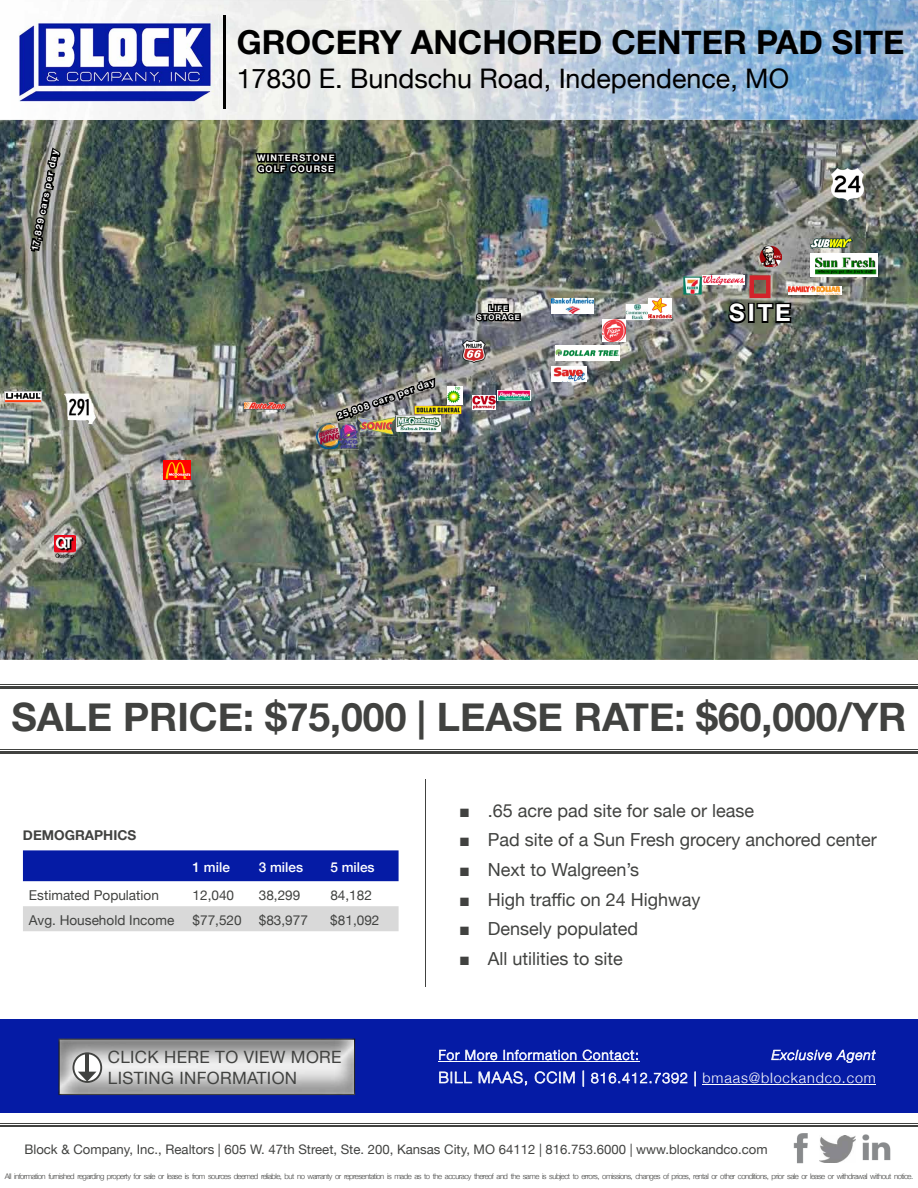
<style>
.page{position:relative;width:918px;height:1188px;background:#fff}
.page>*{position:absolute;margin:0;border:0;box-sizing:border-box;transform-origin:0 0}
.t1{font:700 39.15px "Helvetica Neue";color:#414240}
.t2{font:700 33px "Helvetica Neue";color:#000}
.t3{font:26.85px "Helvetica Neue";color:#000}
.t4{font:700 24px "Helvetica Neue";color:#fff}
.t5{font:18px "Helvetica Neue";color:#414240}
.t6{font:16.95px/20.7px "Helvetica Neue";letter-spacing:.02em;color:#414240}
.t7{font:300 14.4px "Helvetica Neue";letter-spacing:.06em;color:#fff}
.t8{font:13.65px "Helvetica Neue";color:#414240}
.t9{font:300 13.65px "Helvetica Neue";letter-spacing:.06em;color:#fff}
.t10{font:500 13.65px "Helvetica Neue";color:#fff}
.t11{font:italic 300 13.65px "Helvetica Neue";letter-spacing:.06em;color:#fff}
.t12{font:700 13.65px "Helvetica Neue";color:#414240}
.t13{font:13.2px "Helvetica Neue";color:#414240}
.t14{font:700 9px/10.8px "Helvetica Neue";letter-spacing:.12em;color:#fff}
.t15{font:300 7.8px "Helvetica Neue";letter-spacing:-.07em;color:#414240}
.t16{font:700 7.65px/9.3px "Helvetica Neue";letter-spacing:.12em;color:#fff;text-align:center}
.s1{font-family:"Arial"}
.s2{font-size:15.6px}
</style>
<div class="page">
<hr style="left:0;top:1125px;width:918px;height:1px;background:#414240">
<hr style="left:0;top:1123px;width:918px;height:1px;background:#414240">
<img style="left:862px;top:1134px;width:29px;height:27px">
<img style="left:819px;top:1136px;width:37px;height:27px">
<img style="left:793px;top:1133px;width:15px;height:31px">
<div style="left:0;top:1019px;width:918px;height:94px;background:#051ba5"></div>
<img style="left:0;top:120px;width:918px;height:540px">
<img style="left:123px;top:0;width:795px;height:40px">
<img style="left:204px;top:40px;width:714px;height:80px">
<hr style="left:223px;top:15px;width:3px;height:94px;background:#000">
<img style="left:18px;top:15px;width:200px;height:90px">
<hr style="left:0;top:686px;width:918px;height:3px;background:#414240">
<hr style="left:0;top:684px;width:918px;height:1px;background:#414240">
<hr style="left:0;top:751px;width:918px;height:3px;background:#414240">
<hr style="left:0;top:749px;width:918px;height:1px;background:#414240">
<hr style="left:425px;top:780px;width:1px;height:207px;background:#414240">
<div style="left:23px;top:850px;width:376px;height:31px;background:#051ba5"></div>
<div style="left:23px;top:906px;width:376px;height:25px;background:#d9d9d9"></div>
<hr style="left:438px;top:1061px;width:202px;height:1px;background:#fff">
<hr style="left:703px;top:1084px;width:173px;height:1px;background:#fff">
<svg style="left:439px;top:1050px;width:58px;height:10px"></svg>
<svg style="left:504px;top:1050px;width:73px;height:10px"></svg>
<svg style="left:583px;top:1050px;width:55px;height:10px"></svg>
<svg style="left:771px;top:1050px;width:105px;height:13px"></svg>
<svg style="left:439px;top:1072px;width:33px;height:11px"></svg>
<svg style="left:479px;top:1071px;width:48px;height:15px"></svg>
<svg style="left:535px;top:1071px;width:40px;height:13px"></svg>
<svg style="left:583px;top:1070px;width:1px;height:17px"></svg>
<svg style="left:591px;top:1073px;width:96px;height:11px"></svg>
<svg style="left:695px;top:1071px;width:1px;height:15px"></svg>
<svg style="left:712px;top:1073px;width:154px;height:10px"></svg>
<img style="left:59px;top:1039px;width:296px;height:56px">
<svg style="left:72px;top:1052px;width:30px;height:31px"></svg>
<svg style="left:238px;top:30px;width:164px;height:24px"></svg>
<svg style="left:411px;top:30px;width:190px;height:24px;background:#d6dbe0"></svg>
<svg style="left:613px;top:30px;width:133px;height:24px;background:#9fbdda"></svg>
<svg style="left:758px;top:30px;width:63px;height:24px;background:#8bb6da"></svg>
<svg style="left:833px;top:30px;width:70px;height:24px;background:#85aad2"></svg>
<svg style="left:239px;top:69px;width:7px;height:19px"></svg>
<svg style="left:253px;top:69px;width:57px;height:19px"></svg>
<svg style="left:321px;top:69px;width:19px;height:19px"></svg>
<svg style="left:352px;top:69px;width:118px;height:19px;background:#e5e7e4"></svg>
<svg style="left:482px;top:69px;width:67px;height:23px;background:#d9dbe0"></svg>
<svg style="left:561px;top:69px;width:175px;height:24px;background:#abc3dd"></svg>
<svg style="left:747px;top:69px;width:41px;height:20px"></svg>
<svg style="left:255px;top:153px;width:81px;height:21px;background:#111410"></svg>
<svg style="left:30px;top:148px;width:30px;height:104px;background:#62645b"></svg>
<img style="left:63px;top:392px;width:34px;height:34px">
<img style="left:831px;top:168px;width:33px;height:33px">
<img style="left:435px;top:406px;width:27px;height:8px">
<img style="left:245px;top:397px;width:42px;height:15px">
<img style="left:163px;top:461px;width:28px;height:18px">
<img style="left:317px;top:423px;width:42px;height:27px">
<img style="left:435px;top:415px;width:6px;height:16px">
<img style="left:338px;top:436px;width:3px;height:13px">
<img style="left:336px;top:378px;width:99px;height:58px">
<img style="left:472px;top:395px;width:24px;height:15px">
<img style="left:54px;top:535px;width:21px;height:23px">
<svg style="left:476px;top:304px;width:45px;height:17px"></svg>
<img style="left:5px;top:391px;width:36px;height:11px">
<img style="left:551px;top:367px;width:35px;height:14px">
<img style="left:447px;top:386px;width:15px;height:19px">
<img style="left:462px;top:340px;width:24px;height:23px">
<img style="left:555px;top:346px;width:64px;height:14px">
<img style="left:602px;top:319px;width:24px;height:23px">
<img style="left:552px;top:299px;width:42px;height:14px">
<img style="left:626px;top:304px;width:22px;height:16px">
<img style="left:648px;top:298px;width:24px;height:20px">
<svg style="left:648px;top:304px;width:3px;height:16px"></svg>
<img style="left:498px;top:390px;width:32px;height:10px">
<svg style="left:728px;top:275px;width:63px;height:48px;background:#614f49"></svg>
<img style="left:683px;top:275px;width:19px;height:20px">
<img style="left:788px;top:287px;width:53px;height:8px">
<img style="left:760px;top:246px;width:21px;height:20px">
<img style="left:810px;top:237px;width:42px;height:12px">
<img style="left:702px;top:285px;width:43px;height:1px">
<img style="left:702px;top:275px;width:43px;height:10px">
<img style="left:810px;top:253px;width:68px;height:23px">
<p class="t14" style="left:29px;top:250px;width:104px;rotate:-78deg">17,829 cars per day</p>
<h2 class="t2" style="left:237px;top:16px;width:669px">GROCERY ANCHORED CENTER PAD SITE</h2>
<h3 class="t3" style="left:237px;top:59px;width:554px">17830 E. Bundschu Road, Independence, MO</h3>
<p class="t14" style="left:257px;top:153px;width:79px">WINTERSTONE<br>GOLF COURSE</p>
<p class="t14" style="left:336px;top:411px;width:104px;rotate:-20deg">25,808 cars per day</p>
<p class="t16" style="left:477px;top:304px;width:44px">LIFE<br>STORAGE</p>
<h3 class="t4" style="left:729px;top:294px;width:63px">SITE</h3>
<h1 class="t1" style="left:11px;top:687px;width:897px">SALE PRICE: $75,000 | LEASE RATE: $60,000/YR</h1>
<h3 class="t12" style="left:23px;top:824px;width:115px">DEMOGRAPHICS</h3>
<h3 class="t10" style="left:193px;top:857px;width:39px">1 mile</h3>
<h3 class="t10" style="left:259px;top:857px;width:46px">3 miles</h3>
<h3 class="t10" style="left:330px;top:857px;width:46px">5 miles</h3>
<h3 class="t8" style="left:29px;top:885px;width:131px">Estimated Population</h3>
<h3 class="t8" style="left:193px;top:885px;width:43px">12,040</h3>
<h3 class="t8" style="left:259px;top:885px;width:43px">38,299</h3>
<h3 class="t8" style="left:330px;top:885px;width:43px">84,182</h3>
<h3 class="t8" style="left:29px;top:911px;width:147px">Avg. Household Income</h3>
<h3 class="t8" style="left:193px;top:911px;width:51px">$77,520</h3>
<h3 class="t8" style="left:259px;top:911px;width:51px">$83,977</h3>
<h3 class="t8" style="left:330px;top:911px;width:51px">$81,092</h3>
<h3 class="t6" style="left:108px;top:1048px;width:235px">CLICK HERE TO VIEW MORE<br>LISTING INFORMATION</h3>
<h3 class="t5" style="left:459px;top:797px;width:297px"><span class="s1">■</span> .65 acre pad site for sale or lease</h3>
<h3 class="t5" style="left:459px;top:827px;width:419px"><span class="s1">■</span> Pad site of a Sun Fresh grocery anchored center</h3>
<h3 class="t5" style="left:459px;top:857px;width:182px"><span class="s1">■</span> Next to Walgreen’s</h3>
<h3 class="t5" style="left:459px;top:886px;width:243px"><span class="s1">■</span> High traffic on 24 Highway</h3>
<h3 class="t5" style="left:459px;top:916px;width:181px"><span class="s1">■</span> Densely populated</h3>
<h3 class="t5" style="left:459px;top:946px;width:165px"><span class="s1">■</span> All utilities to site</h3>
<h3 class="t9" style="left:438px;top:1044px;width:202px">For More Information Contact:</h3>
<h3 class="t11" style="left:772px;top:1044px;width:105px">Exclusive Agent</h3>
<h3 class="t7" style="left:438px;top:1066px;width:439px"><span class="s2">BILL MAAS, CCIM |</span> 816.412.7392 | bmaas@blockandco.com</h3>
<h3 class="t13" style="left:24px;top:1140px;width:745px">Block &amp; Company, Inc., Realtors | 605 W. 47th Street, Ste. 200, Kansas City, MO 64112 | 816.753.6000 | www.blockandco.com</h3>
<p class="t15" style="left:5px;top:1170px;width:910px">All information furnished regarding property for sale or lease is from sources deemed reliable, but no warranty or representation is made as to the accuracy thereof and the same is subject to errors, omissions, changes of prices, rental or other conditions, prior sale or lease or withdrawal without notice.</p>
</div>
